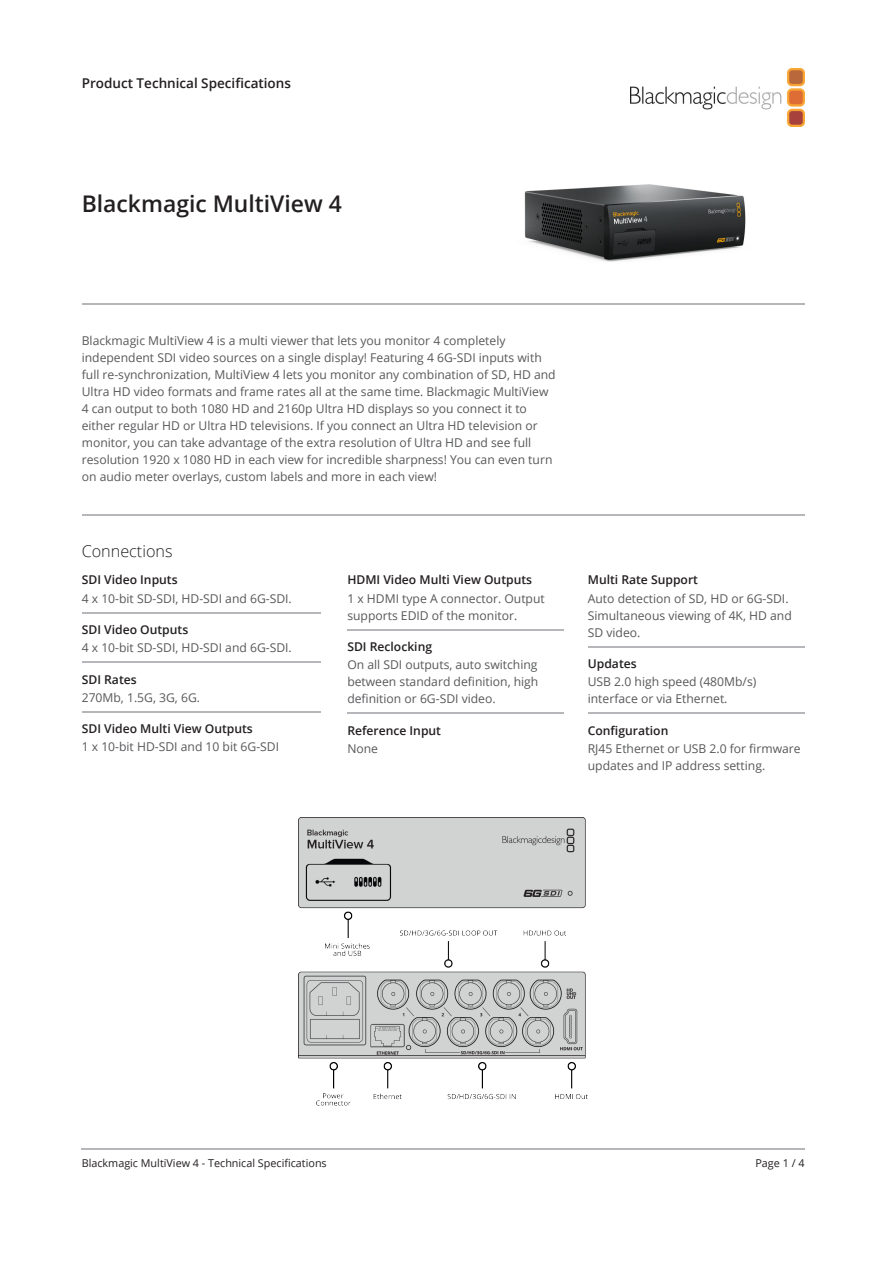
<style>
.page{position:relative;width:893px;height:1263px;background:#fff}
.page>*{position:absolute;margin:0;border:0;box-sizing:border-box;transform-origin:0 0}
.t1{font:600 22.95px "Open Sans";color:#231f20}
.t2{font:300 16.2px "Open Sans";color:#231f20}
.t3{font:600 13.5px "Open Sans";color:#231f20}
.t4{font:12.15px/17px "Open Sans";color:#57585a}
.t5{font:600 12.15px/18px "Open Sans";color:#231f20}
.t6{font:10.8px "Open Sans";color:#231f20}
.s1{font-weight:600;color:#231f20}
.s2{font-weight:400;color:#57585a}
</style>
<div class="page">
<hr style="left:82px;top:303px;width:723px;height:1px;background:#b6b7bb">
<hr style="left:82px;top:515px;width:723px;height:1px;background:#b6b7bb">
<hr style="left:82px;top:612px;width:238px;height:1px;background:#b6b7bb">
<hr style="left:82px;top:661px;width:238px;height:2px;background:#b6b7bb">
<hr style="left:82px;top:711px;width:238px;height:1px;background:#b6b7bb">
<hr style="left:347px;top:629px;width:217px;height:1px;background:#b6b7bb">
<hr style="left:347px;top:713px;width:217px;height:1px;background:#b6b7bb">
<hr style="left:588px;top:646px;width:217px;height:1px;background:#b6b7bb">
<hr style="left:588px;top:713px;width:217px;height:1px;background:#b6b7bb">
<img style="left:298px;top:817px;width:290px;height:288px">
<img style="left:630px;top:68px;width:175px;height:58px">
<img style="left:524px;top:184px;width:222px;height:78px">
<hr style="left:82px;top:1149px;width:602px;height:1px;background:#b6b7bb">
<hr style="left:684px;top:1149px;width:121px;height:1px;background:#b6b7bb">
<p class="t3" style="left:82px;top:74px;width:211px">Product Technical Specifications</p>
<p class="t1" style="left:82px;top:188px;width:262px">Blackmagic MultiView 4</p>
<p class="t4" style="left:82px;top:331px;width:475px">Blackmagic MultiView 4 is a multi viewer that lets you monitor 4 completely independent SDI video sources on a single display! Featuring 4 6G-SDI inputs with full re-synchronization, MultiView 4 lets you monitor any combination of SD, HD and Ultra HD video formats and frame rates all at the same time. Blackmagic MultiView 4 can output to both 1080 HD and 2160p Ultra HD displays so you connect it to either regular HD or Ultra HD televisions. If you connect an Ultra HD television or monitor, you can take advantage of the extra resolution of Ultra HD and see full resolution 1920 x 1080 HD in each view for incredible sharpness! You can even turn on audio meter overlays, custom labels and more in each view!</p>
<p class="t2" style="left:82px;top:539px;width:92px">Connections</p>
<p class="t4" style="left:82px;top:571px;width:212px;line-height:18px"><span class="s1">SDI Video Inputs<br></span>4 x 10-bit SD-SDI, HD-SDI and 6G-SDI.</p>
<p class="t4" style="left:82px;top:620px;width:212px;line-height:18px"><span class="s1">SDI Video Outputs<br></span>4 x 10-bit SD-SDI, HD-SDI and 6G-SDI.</p>
<p class="t4" style="left:82px;top:670px;width:120px;line-height:18px"><span class="s1">SDI Rates<br></span>270Mb, 1.5G, 3G, 6G.</p>
<p class="t4" style="left:82px;top:720px;width:199px;line-height:18px"><span class="s1">SDI Video Multi View Outputs<br></span>1 x 10-bit HD-SDI and 10 bit 6G-SDI</p>
<p class="t4" style="left:347px;top:571px;width:199px;line-height:17.5px"><span class="s1">HDMI Video Multi View Outputs<br></span>1 x HDMI type A connector. Output supports EDID of the monitor.</p>
<p class="t4" style="left:347px;top:638px;width:193px;line-height:17.4px"><span class="s1">SDI Reclocking<br></span>On all SDI outputs, auto switching between standard definition, high definition or 6G-SDI video.</p>
<p class="t5" style="left:347px;top:721px;width:95px">Reference Input<br><span class="s2">None</span></p>
<p class="t4" style="left:588px;top:571px;width:205px;line-height:17.4px"><span class="s1">Multi Rate Support<br></span>Auto detection of SD, HD or 6G-SDI.<br>Simultaneous viewing of 4K, HD and<br>SD video.</p>
<p class="t4" style="left:588px;top:655px;width:170px;line-height:17.5px"><span class="s1">Updates<br></span>USB 2.0 high speed (480Mb/s) interface or via Ethernet.</p>
<p class="t4" style="left:588px;top:721px;width:214px;line-height:17.5px"><span class="s1">Configuration<br></span>RJ45 Ethernet or USB 2.0 for firmware updates and IP address setting.</p>
<p class="t6" style="left:82px;top:1156px;width:246px">Blackmagic MultiView 4 - Technical Specifications</p>
<p class="t6" style="left:755px;top:1156px;width:51px">Page 1 / 4</p>
</div>
